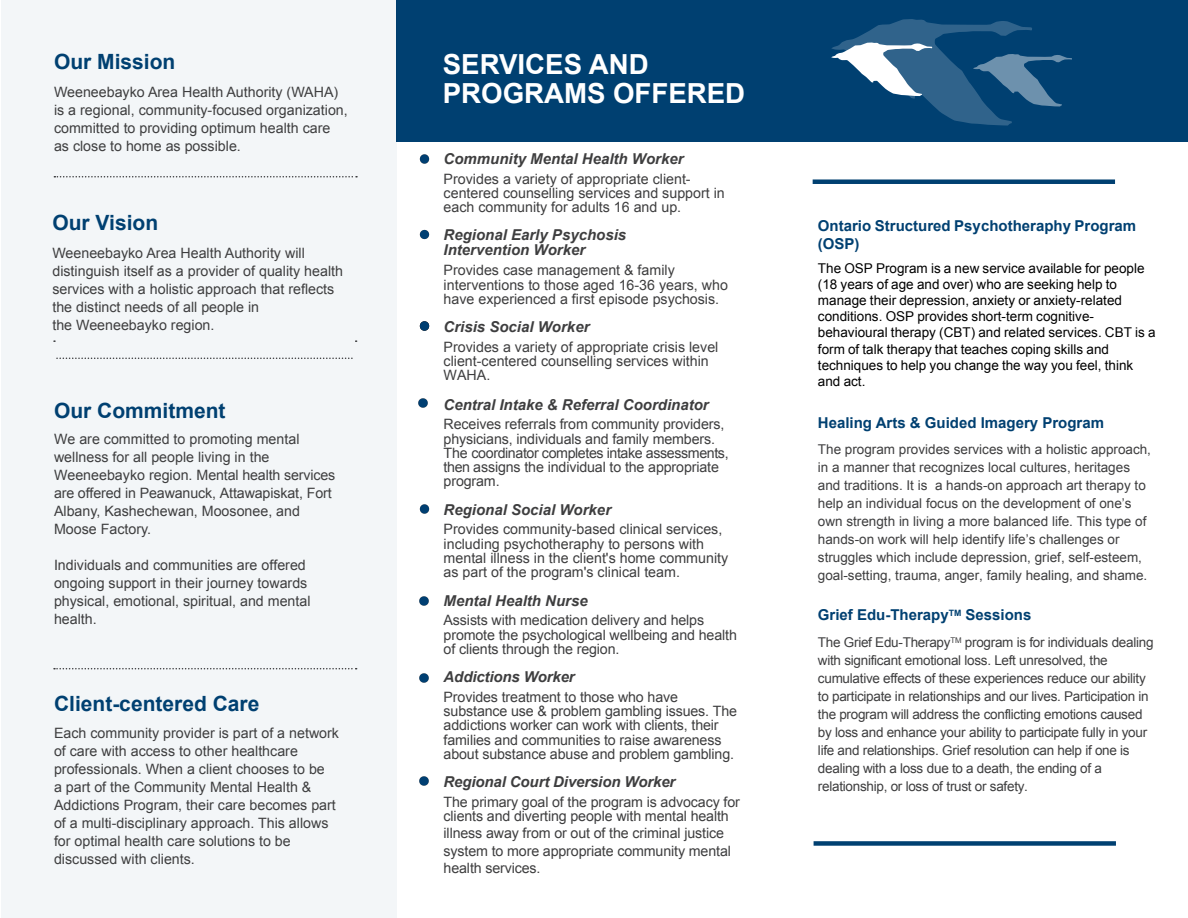
<style>
.page{position:relative;width:1188px;height:918px;background:#fff}
.page>*{position:absolute;margin:0;border:0;box-sizing:border-box;transform-origin:0 0}
.t1{font:700 27.6px/29.2px "Arial";color:#fff}
.t2{font:700 21px "Arial";color:#004071}
.t3{font:italic 700 15px/15px "Arial";color:#3e3e3f}
.t4{font:700 15px "Arial";color:#004071}
.t5{font:700 15px/18px "Arial";color:#004071}
.t6{font:14.25px/14.2px "Arial";letter-spacing:-.01em;color:#3e3e3f}
.t7{font:14.25px/18px "Arial";color:#3e3e3f}
.t8{font:13.5px/18px "Arial";letter-spacing:-.02em;color:#3e3e3f}
.t9{font:13.5px/18px "Arial";color:#3e3e3f}
.t10{font:13.5px/16.2px "Arial";color:#000}
</style>
<div class="page">
<div style="left:1px;top:0;width:395px;height:918px;background:#f3f6f8"></div>
<svg style="left:54px;top:176px;width:303px;height:2px"></svg>
<svg style="left:57px;top:358px;width:296px;height:1px"></svg>
<svg style="left:54px;top:668px;width:303px;height:1px"></svg>
<div style="left:396px;top:0;width:792px;height:142px;background:#004071"></div>
<svg style="left:831px;top:19px;width:241px;height:107px"></svg>
<div style="left:813px;top:179px;width:302px;height:5px;background:#004071"></div>
<svg style="left:420px;top:230px;width:9px;height:9px"></svg>
<svg style="left:418px;top:398px;width:10px;height:10px"></svg>
<svg style="left:420px;top:154px;width:9px;height:9px"></svg>
<svg style="left:420px;top:504px;width:9px;height:10px"></svg>
<svg style="left:419px;top:596px;width:10px;height:10px"></svg>
<svg style="left:419px;top:673px;width:10px;height:10px"></svg>
<svg style="left:419px;top:776px;width:10px;height:10px"></svg>
<svg style="left:420px;top:321px;width:9px;height:10px"></svg>
<div style="left:814px;top:841px;width:302px;height:5px;background:#004071"></div>
<h2 class="t2" style="left:54px;top:48px;width:123px">Our Mission</h2>
<p class="t7" style="left:54px;top:83px;width:295px">Weeneebayko Area Health Authority (WAHA) is a regional, community-focused organization, committed to providing optimum health care as close to home as possible.</p>
<h2 class="t2" style="left:52px;top:209px;width:107px">Our Vision</h2>
<p class="t7" style="left:52px;top:244px;width:292px">Weeneebayko Area Health Authority will distinguish itself as a provider of quality health services with a holistic approach that reflects the distinct needs of all people in<br>the Weeneebayko region.</p>
<h2 class="t2" style="left:54px;top:396px;width:173px">Our Commitment</h2>
<p class="t6" style="left:54px;top:430px;width:283px;line-height:18px">We are committed to promoting mental wellness for all people living in the Weeneebayko region. Mental health services are offered in Peawanuck, Attawapiskat, Fort Albany, Kashechewan, Moosonee, and Moose Factory.</p>
<p class="t6" style="left:54px;top:556px;width:258px;line-height:18px">Individuals and communities are offered ongoing support in their journey towards physical, emotional, spiritual, and mental health.</p>
<h2 class="t2" style="left:54px;top:689px;width:207px">Client-centered Care</h2>
<p class="t7" style="left:54px;top:724px;width:287px">Each community provider is part of a network of care with access to other healthcare professionals. When a client chooses to be<br>a part of the Community Mental Health &amp; Addictions Program, their care becomes part of a multi-disciplinary approach. This allows for optimal health care solutions to be discussed with clients.</p>
<h1 class="t1" style="left:443px;top:51px;width:304px">SERVICES AND<br>PROGRAMS OFFERED</h1>
<p class="t3" style="left:444px;top:152px;width:242px">Community Mental Health Worker</p>
<p class="t6" style="left:444px;top:172px;width:283px">Provides a variety of appropriate client&shy;centered counselling services and support in each community for adults 16 and up.</p>
<p class="t3" style="left:444px;top:228px;width:184px">Regional Early Psychosis<br>Intervention Worker</p>
<p class="t6" style="left:444px;top:263px;width:286px">Provides case management &amp; family interventions to those aged 16-36 years, who have experienced a first episode psychosis.</p>
<p class="t3" style="left:444px;top:320px;width:147px">Crisis Social Worker</p>
<p class="t6" style="left:444px;top:340px;width:276px">Provides a variety of appropriate crisis level client-centered counselling services within<br>WAHA.</p>
<p class="t3" style="left:444px;top:397px;width:267px">Central Intake &amp; Referral Coordinator</p>
<p class="t6" style="left:444px;top:417px;width:287px">Receives referrals from community providers, physicians, individuals and family members.<br>The coordinator completes intake assessments, then assigns the individual to the appropriate program.</p>
<p class="t3" style="left:444px;top:502px;width:169px">Regional Social Worker</p>
<p class="t6" style="left:444px;top:522px;width:286px">Provides community-based clinical services, including psychotheraphy to persons with mental illness in the client's home community as part of the program's clinical team.</p>
<p class="t3" style="left:444px;top:593px;width:146px">Mental Health Nurse</p>
<p class="t6" style="left:444px;top:613px;width:295px">Assists with medication delivery and helps promote the psychological wellbeing and health of clients through the region.</p>
<p class="t3" style="left:444px;top:670px;width:133px">Addictions Worker</p>
<p class="t6" style="left:444px;top:690px;width:295px">Provides treatment to those who have substance use &amp; problem gambling issues. The addictions worker can work with clients, their families and communities to raise awareness about substance abuse and problem gambling.</p>
<p class="t3" style="left:444px;top:775px;width:233px">Regional Court Diversion Worker</p>
<p class="t6" style="left:444px;top:795px;width:298px">The primary goal of the program is advocacy for clients and diverting people with mental health</p>
<p class="t6" style="left:444px;top:825px;width:289px;line-height:17.1px">illness away from or out of the criminal justice system to more appropriate community mental health services.</p>
<p class="t5" style="left:818px;top:217px;width:320px">Ontario Structured Psychotheraphy Program (OSP)</p>
<p class="t10" style="left:818px;top:260px;width:339px">The OSP Program is a new service available for people (18 years of age and over) who are seeking help to manage their depression, anxiety or anxiety-related conditions. OSP provides short-term cognitive&shy;behavioural therapy (CBT) and related services. CBT is a form of talk therapy that teaches coping skills and techniques to help you change the way you feel, think and act.</p>
<p class="t4" style="left:818px;top:413px;width:288px">Healing Arts &amp; Guided Imagery Program</p>
<p class="t9" style="left:818px;top:440px;width:335px">The program provides services with a holistic approach, in a manner that recognizes local cultures, heritages and traditions. It is a hands-on approach art therapy to help an individual focus on the development of one’s own strength in living a more balanced life. This type of hands-on work will help identify life’s challenges or struggles which include depression, grief, self-esteem, goal-setting, trauma, anger, family healing, and shame.</p>
<p class="t4" style="left:818px;top:605px;width:215px">Grief Edu-Therapy<sup>TM</sup> Sessions</p>
<p class="t8" style="left:818px;top:634px;width:337px">The Grief Edu-Therapy<sup>TM</sup> program is for individuals dealing with significant emotional loss. Left unresolved, the cumulative effects of these experiences reduce our ability to participate in relationships and our lives. Participation in the program will address the conflicting emotions caused by loss and enhance your ability to participate fully in your life and relationships. Grief resolution can help if one is dealing with a loss due to a death, the ending of a relationship, or loss of trust or safety.</p>
</div>
